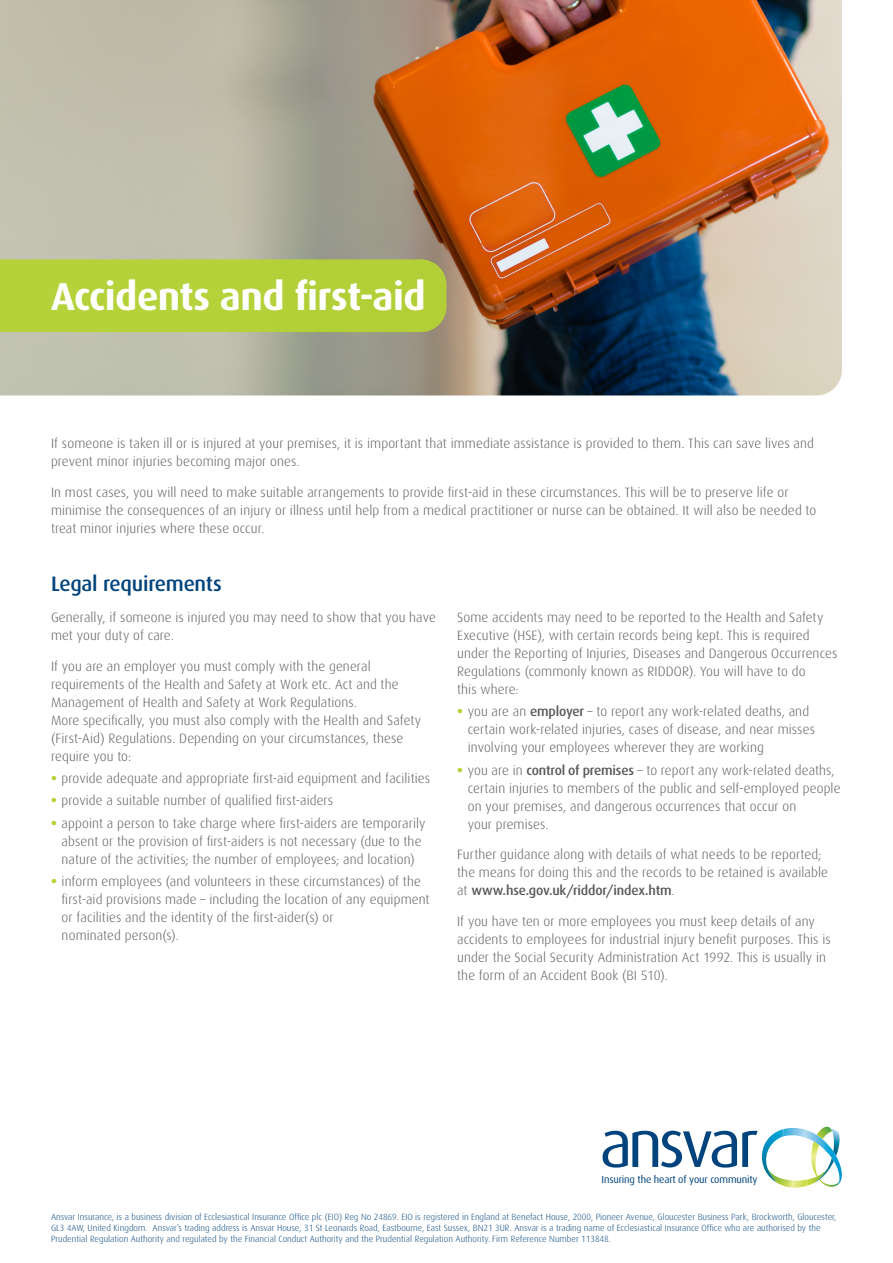
<style>
.page{position:relative;width:893px;height:1263px;background:#fff}
.page>*{position:absolute;margin:0;border:0;box-sizing:border-box;transform-origin:0 0}
.Headline{font:700 39px "Dax";letter-spacing:-.015em;color:#fff}
.Subhead{font:500 21px "Dax";letter-spacing:-.01em;color:#01437c}
.Body___Before_Bullet{font:300 13.5px/18px "Dax";letter-spacing:.01em;color:#57585a}
.Body{font:300 13.5px/18px "Dax";letter-spacing:.01em;color:#57585a}
.t1{font:10.35px "Dax";letter-spacing:-.015em;color:#01437c}
.t2{font:300 9px/10.8px "Dax";color:#01437c}
.s1{font-weight:800;color:#b5d334}
.s2{font-weight:500}
</style>
<div class="page">
<svg style="left:602px;top:1127px;width:240px;height:61px"></svg>
<img style="left:761px;top:1129px;width:23px;height:53px">
<img style="left:0;top:0;width:842px;height:395px">
<div style="left:0;top:259px;width:446px;height:73px;background:#b5d23a"></div>
<p class="Headline" style="left:51px;top:275px;width:376px">Accidents and first-aid</p>
<p class="Body" style="left:51px;top:435px;width:764px">If someone is taken ill or is injured at your premises, it is important that immediate assistance is provided to them. This can save lives and prevent minor injuries becoming major ones.</p>
<p class="Body" style="left:51px;top:484px;width:767px">In most cases, you will need to make suitable arrangements to provide first-aid in these circumstances. This will be to preserve life or minimise the consequences of an injury or illness until help from a medical practitioner or nurse can be obtained. It will also be needed to treat minor injuries where these occur.</p>
<p class="Subhead" style="left:51px;top:572px;width:172px">Legal requirements</p>
<p class="Body" style="left:51px;top:609px;width:386px">Generally, if someone is injured you may need to show that you have met your duty of care.</p>
<p class="Body___Before_Bullet" style="left:51px;top:657px;width:372px">If you are an employer you must comply with the general requirements of the Health and Safety at Work etc. Act and the Management of Health and Safety at Work Regulations.<br>More specifically, you must also comply with the Health and Safety (First-Aid) Regulations. Depending on your circumstances, these require you to:</p>
<p class="Body___Before_Bullet" style="left:51px;top:770px;width:381px"><span class="s1">•</span> provide adequate and appropriate first-aid equipment and facilities</p>
<p class="Body___Before_Bullet" style="left:51px;top:792px;width:284px"><span class="s1">•</span> provide a suitable number of qualified first‑aiders</p>
<p class="Body___Before_Bullet" style="left:51px;top:814px;width:376px;text-align:center"><span class="s1">•</span> appoint a person to take charge where first-aiders are temporarily absent or the provision of first-aiders is not necessary (due to the nature of the activities; the number of employees; and location)</p>
<p class="Body___Before_Bullet" style="left:62px;top:872px;width:369px;text-indent:-11px"><span class="s1">•</span> inform employees (and volunteers in these circumstances) of the first-aid provisions made – including the location of any equipment or facilities and the identity of the first-aider(s) or<br>nominated person(s).</p>
<p class="Body___Before_Bullet" style="left:457px;top:609px;width:382px">Some accidents may need to be reported to the Health and Safety Executive (HSE), with certain records being kept. This is required under the Reporting of Injuries, Diseases and Dangerous Occurrences Regulations (commonly known as RIDDOR). You will have to do<br>this where:</p>
<p class="Body___Before_Bullet" style="left:468px;top:703px;width:349px;text-indent:-11px"><span class="s1">•</span> you are an <span class="s2">employer</span> – to report any work-related deaths, and certain work-related injuries, cases of disease, and near misses involving your employees wherever they are working</p>
<p class="Body___Before_Bullet" style="left:468px;top:761px;width:374px;text-indent:-11px"><span class="s1">•</span> you are in <span class="s2">control of premises</span> – to report any work-related deaths, certain injuries to members of the public and self-employed people on your premises, and dangerous occurrences that occur on<br>your premises.</p>
<p class="Body" style="left:457px;top:846px;width:372px">Further guidance along with details of what needs to be reported; the means for doing this and the records to be retained is available at <span class="s2">www.hse.gov.uk/riddor/index.htm</span>.</p>
<p class="Body" style="left:457px;top:913px;width:375px">If you have ten or more employees you must keep details of any accidents to employees for industrial injury benefit purposes. This is under the Social Security Administration Act 1992. This is usually in the form of an Accident Book (BI 510).</p>
<p class="t1" style="left:602px;top:1173px;width:158px">Insuring the heart of your community</p>
<p class="t2" style="left:51px;top:1212px;width:787px">Ansvar Insurance, is a business division of Ecclesiastical Insurance Office plc (EIO) Reg No 24869. EIO is registered in England at Benefact House, 2000, Pioneer Avenue, Gloucester Business Park, Brockworth, Gloucester,<br>GL3 4AW, United Kingdom. Ansvar’s trading address is Ansvar House, 31 St Leonards Road, Eastbourne, East Sussex, BN21 3UR. Ansvar is a trading name of Ecclesiastical Insurance Office who are authorised by the<br>Prudential Regulation Authority and regulated by the Financial Conduct Authority and the Prudential Regulation Authority. Firm Reference Number 113848.</p>
</div>
